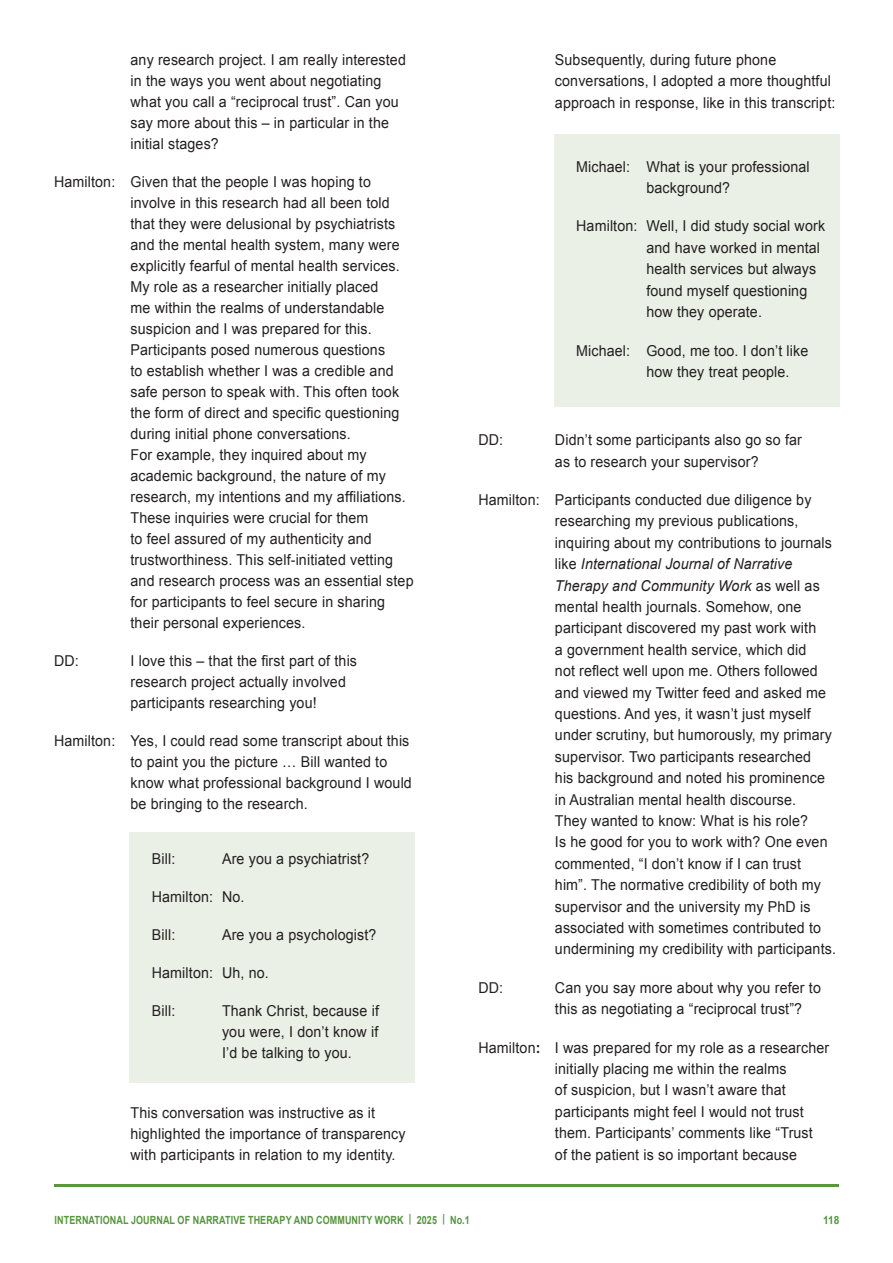
<style>
.page{position:relative;width:893px;height:1263px;background:#fff}
.page>*{position:absolute;margin:0;border:0;box-sizing:border-box;transform-origin:0 0}
.Dialogue{font:15px/21px "Arial";letter-spacing:.01em;color:#231f20;scale:.95 1}
.Displayed_quotation{font:15px/21.5px "Arial";letter-spacing:.01em;color:#231f20;scale:.95 1}
.Dialogue_continued{font:15px/21px "Arial";letter-spacing:.01em;color:#231f20;scale:.95 1}
.t1{font:700 11.25px "Arial";letter-spacing:.01em;color:#579541;scale:.8 1}
.t2{font:700 11.25px "Arial";letter-spacing:.01em;color:#579541;scale:.9 1}
.s1{font-style:italic}
.s2{font-weight:700}
</style>
<div class="page">
<hr style="left:54px;top:1184px;width:785px;height:2px;background:#579541">
<div style="left:554px;top:134px;width:286px;height:272px;background:#eaf0e5"></div>
<div style="left:129px;top:832px;width:286px;height:250px;background:#eaf0e5"></div>
<p class="Dialogue" style="left:131px;top:49px;width:291px">any research project. I am really interested in the ways you went about negotiating what you call a “reciprocal trust”. Can you say more about this – in particular in the initial stages?</p>
<p class="Dialogue" style="left:131px;top:171px;width:299px;text-indent:-77px">Hamilton: Given that the people I was hoping to involve in this research had all been told that they were delusional by psychiatrists and the mental health system, many were explicitly fearful of mental health services.<br>My role as a researcher initially placed<br>me within the realms of understandable suspicion and I was prepared for this.<br>Participants posed numerous questions<br>to establish whether I was a credible and safe person to speak with. This often took the form of direct and specific questioning during initial phone conversations.<br>For example, they inquired about my academic background, the nature of my research, my intentions and my affiliations.<br>These inquiries were crucial for them<br>to feel assured of my authenticity and trustworthiness. This self-initiated vetting and research process was an essential step for participants to feel secure in sharing their personal experiences.</p>
<p class="Dialogue" style="left:54px;top:650px;width:28px">DD:</p>
<p class="Dialogue" style="left:131px;top:650px;width:240px">I love this – that the first part of this research project actually involved participants researching you!</p>
<p class="Dialogue" style="left:131px;top:731px;width:298px;text-indent:-77px">Hamilton: Yes, I could read some transcript about this to paint you the picture … Bill wanted to know what professional background I would be bringing to the research.</p>
<p class="Displayed_quotation" style="left:152px;top:848px;width:26px">Bill:</p>
<p class="Displayed_quotation" style="left:222px;top:848px;width:157px">Are you a psychiatrist?</p>
<p class="Displayed_quotation" style="left:152px;top:886px;width:99px">Hamilton: No.</p>
<p class="Displayed_quotation" style="left:152px;top:924px;width:26px">Bill:</p>
<p class="Displayed_quotation" style="left:222px;top:924px;width:164px">Are you a psychologist?</p>
<p class="Displayed_quotation" style="left:152px;top:962px;width:125px">Hamilton: Uh, no.</p>
<p class="Displayed_quotation" style="left:152px;top:1000px;width:26px">Bill:</p>
<p class="Displayed_quotation" style="left:222px;top:1001px;width:167px;line-height:21px;text-align:justify">Thank Christ, because if you were, I don’t know if I’d be talking to you.</p>
<p class="Dialogue_continued" style="left:131px;top:1102px;width:291px">This conversation was instructive as it highlighted the importance of transparency with participants in relation to my identity.</p>
<p class="Dialogue_continued" style="left:555px;top:49px;width:297px;line-height:21.5px">Subsequently, during future phone conversations, I adopted a more thoughtful approach in response, like in this transcript:</p>
<p class="Displayed_quotation" style="left:646px;top:156px;width:173px;text-indent:-70px">Michael: What is your professional background?</p>
<p class="Displayed_quotation" style="left:646px;top:216px;width:190px;text-indent:-70px">Hamilton: Well, I did study social work and have worked in mental health services but always found myself questioning how they operate.</p>
<p class="Displayed_quotation" style="left:646px;top:340px;width:172px;text-indent:-70px">Michael: Good, me too. I don’t like how they treat people.</p>
<p class="Dialogue" style="left:478px;top:429px;width:28px">DD:</p>
<p class="Dialogue" style="left:555px;top:429px;width:261px;line-height:21.5px">Didn’t some participants also go so far as to research your supervisor?</p>
<p class="Dialogue" style="left:555px;top:489px;width:297px;line-height:21.5px;text-indent:-77px">Hamilton: Participants conducted due diligence by researching my previous publications, inquiring about my contributions to journals like <span class="s1">International Journal of Narrative Therapy and Community Work</span> as well as mental health journals. Somehow, one participant discovered my past work with<br>a government health service, which did<br>not reflect well upon me. Others followed and viewed my Twitter feed and asked me questions. And yes, it wasn’t just myself under scrutiny, but humorously, my primary supervisor. Two participants researched<br>his background and noted his prominence in Australian mental health discourse.<br>They wanted to know: What is his role?<br>Is he good for you to work with? One even commented, “I don’t know if I can trust him”. The normative credibility of both my supervisor and the university my PhD is associated with sometimes contributed to undermining my credibility with participants.</p>
<p class="Dialogue" style="left:478px;top:977px;width:28px">DD:</p>
<p class="Dialogue" style="left:555px;top:977px;width:281px;line-height:21.5px">Can you say more about why you refer to this as negotiating a “reciprocal trust”?</p>
<p class="Dialogue" style="left:555px;top:1037px;width:290px;line-height:21.5px;text-indent:-77px">Hamilton<span class="s2">:</span> I was prepared for my role as a researcher initially placing me within the realms<br>of suspicion, but I wasn’t aware that participants might feel I would not trust them. Participants’ comments like “Trust<br>of the patient is so important because</p>
<p class="t1" style="left:55px;top:1212px;width:521px">INTERNATIONAL JOURNAL OF NARRATIVE THERAPY AND COMMUNITY WORK | 2025 | No.1</p>
<p class="t2" style="left:823px;top:1212px;width:20px">118</p>
</div>
